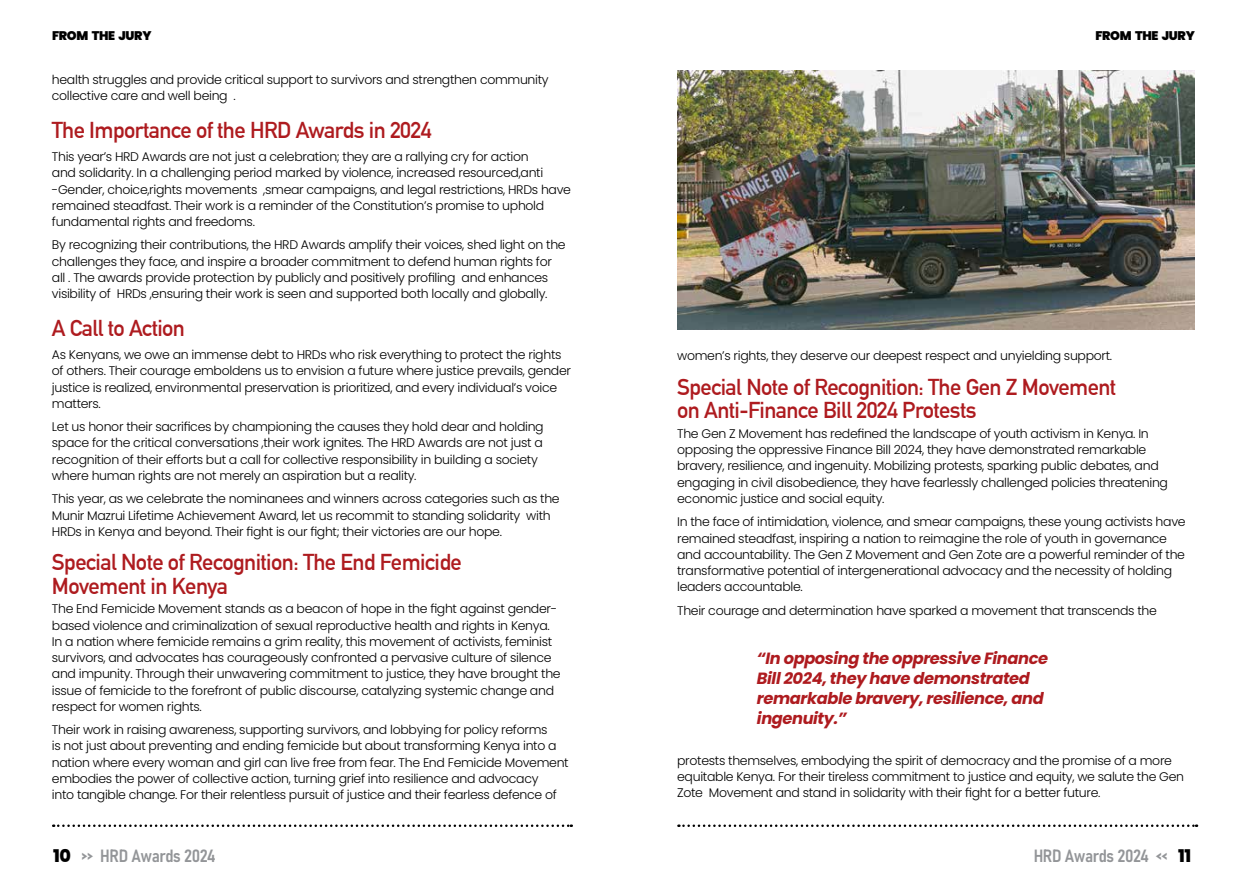
<style>
.page{position:relative;width:1248px;height:886px;background:#fff}
.page>*{position:absolute;margin:0;border:0;box-sizing:border-box;transform-origin:0 0}
.t1{font:700 22.5px/23.5px "DIN Alternate";letter-spacing:-.025em;color:#ae1b1f}
.t2{font:17.5px "Bahnschrift";letter-spacing:-.025em;color:#939598}
.t3{font:italic 700 16.25px/20px "Poppins";letter-spacing:-.025em;color:#ae1b1f}
.t4{font:300 12.5px/16.2px "Poppins";letter-spacing:-.025em;color:#000}
.t5{font:900 12.5px "Poppins";letter-spacing:-.025em;color:#000}
.s1{font-family:"Poppins";font-weight:800;color:#000}
</style>
<div class="page">
<svg style="left:53px;top:824px;width:518px;height:3px"></svg>
<svg style="left:678px;top:824px;width:518px;height:3px"></svg>
<img style="left:677px;top:71px;width:517px;height:259px">
<p class="t5" style="left:52px;top:29px;width:101px">FROM THE JURY</p>
<p class="t5" style="left:1095px;top:29px;width:101px">FROM THE JURY</p>
<p class="t4" style="left:52px;top:72px;width:498px">health struggles and provide critical support to survivors and strengthen community collective care and well being .</p>
<h1 class="t1" style="left:52px;top:117px;width:381px">The Importance of the HRD Awards in 2024</h1>
<p class="t4" style="left:52px;top:149px;width:520px">This year’s HRD Awards are not just a celebration; they are a rallying cry for action<br>and solidarity. In a challenging period marked by violence, increased resourced,anti -Gender, choice,rights movements ,smear campaigns, and legal restrictions, HRDs have remained steadfast. Their work is a reminder of the Constitution’s promise to uphold fundamental rights and freedoms.</p>
<p class="t4" style="left:52px;top:237px;width:515px">By recognizing their contributions, the HRD Awards amplify their voices, shed light on the challenges they face, and inspire a broader commitment to defend human rights for all . The awards provide protection by publicly and positively profiling and enhances visibility of HRDs ,ensuring their work is seen and supported both locally and globally.</p>
<h1 class="t1" style="left:52px;top:314px;width:135px">A Call to Action</h1>
<p class="t4" style="left:52px;top:347px;width:520px">As Kenyans, we owe an immense debt to HRDs who risk everything to protect the rights of others. Their courage emboldens us to envision a future where justice prevails, gender justice is realized, environmental preservation is prioritized, and every individual’s voice matters.</p>
<p class="t4" style="left:52px;top:419px;width:493px">Let us honor their sacrifices by championing the causes they hold dear and holding space for the critical conversations ,their work ignites. The HRD Awards are not just a recognition of their efforts but a call for collective responsibility in building a society where human rights are not merely an aspiration but a reality.</p>
<p class="t4" style="left:52px;top:491px;width:509px">This year, as we celebrate the nominanees and winners across categories such as the<br>Munir Mazrui Lifetime Achievement Award, let us recommit to standing solidarity with<br>HRDs in Kenya and beyond. Their fight is our fight; their victories are our hope.</p>
<h1 class="t1" style="left:52px;top:549px;width:411px">Special Note of Recognition: The End Femicide<br>Movement in Kenya</h1>
<p class="t4" style="left:52px;top:601px;width:510px">The End Femicide Movement stands as a beacon of hope in the fight against gender&shy;based violence and criminalization of sexual reproductive health and rights in Kenya.<br>In a nation where femicide remains a grim reality, this movement of activists, feminist survivors, and advocates has courageously confronted a pervasive culture of silence and impunity. Through their unwavering commitment to justice, they have brought the issue of femicide to the forefront of public discourse, catalyzing systemic change and respect for women rights.</p>
<p class="t4" style="left:52px;top:722px;width:518px">Their work in raising awareness, supporting survivors, and lobbying for policy reforms<br>is not just about preventing and ending femicide but about transforming Kenya into a nation where every woman and girl can live free from fear. The End Femicide Movement embodies the power of collective action, turning grief into resilience and advocacy<br>into tangible change. For their relentless pursuit of justice and their fearless defence of</p>
<p class="t4" style="left:677px;top:348px;width:436px">women’s rights, they deserve our deepest respect and unyielding support.</p>
<h1 class="t1" style="left:677px;top:373px;width:440px">Special Note of Recognition: The Gen Z Movement on Anti-Finance Bill 2024 Protests</h1>
<p class="t4" style="left:677px;top:425px;width:492px">The Gen Z Movement has redefined the landscape of youth activism in Kenya. In opposing the oppressive Finance Bill 2024, they have demonstrated remarkable bravery, resilience, and ingenuity. Mobilizing protests, sparking public debates, and engaging in civil disobedience, they have fearlessly challenged policies threatening economic justice and social equity.</p>
<p class="t4" style="left:677px;top:514px;width:510px">In the face of intimidation, violence, and smear campaigns, these young activists have remained steadfast, inspiring a nation to reimagine the role of youth in governance and accountability. The Gen Z Movement and Gen Zote are a powerful reminder of the transformative potential of intergenerational advocacy and the necessity of holding leaders accountable.</p>
<p class="t4" style="left:677px;top:602px;width:481px">Their courage and determination have sparked a movement that transcends the</p>
<h3 class="t3" style="left:756px;top:648px;width:292px">“In opposing the oppressive Finance<br>Bill 2024, they have demonstrated remarkable bravery, resilience, and ingenuity.”</h3>
<p class="t4" style="left:677px;top:752px;width:508px">protests themselves, embodying the spirit of democracy and the promise of a more equitable Kenya. For their tireless commitment to justice and equity, we salute the Gen<br>Zote Movement and stand in solidarity with their fight for a better future.</p>
<h2 class="t2" style="left:53px;top:843px;width:164px"><span class="s1">10</span> &gt;&gt; HRD Awards 2024</h2>
<h2 class="t2" style="left:1033px;top:843px;width:159px">HRD Awards 2024 &lt;&lt; <span class="s1">11</span></h2>
</div>
